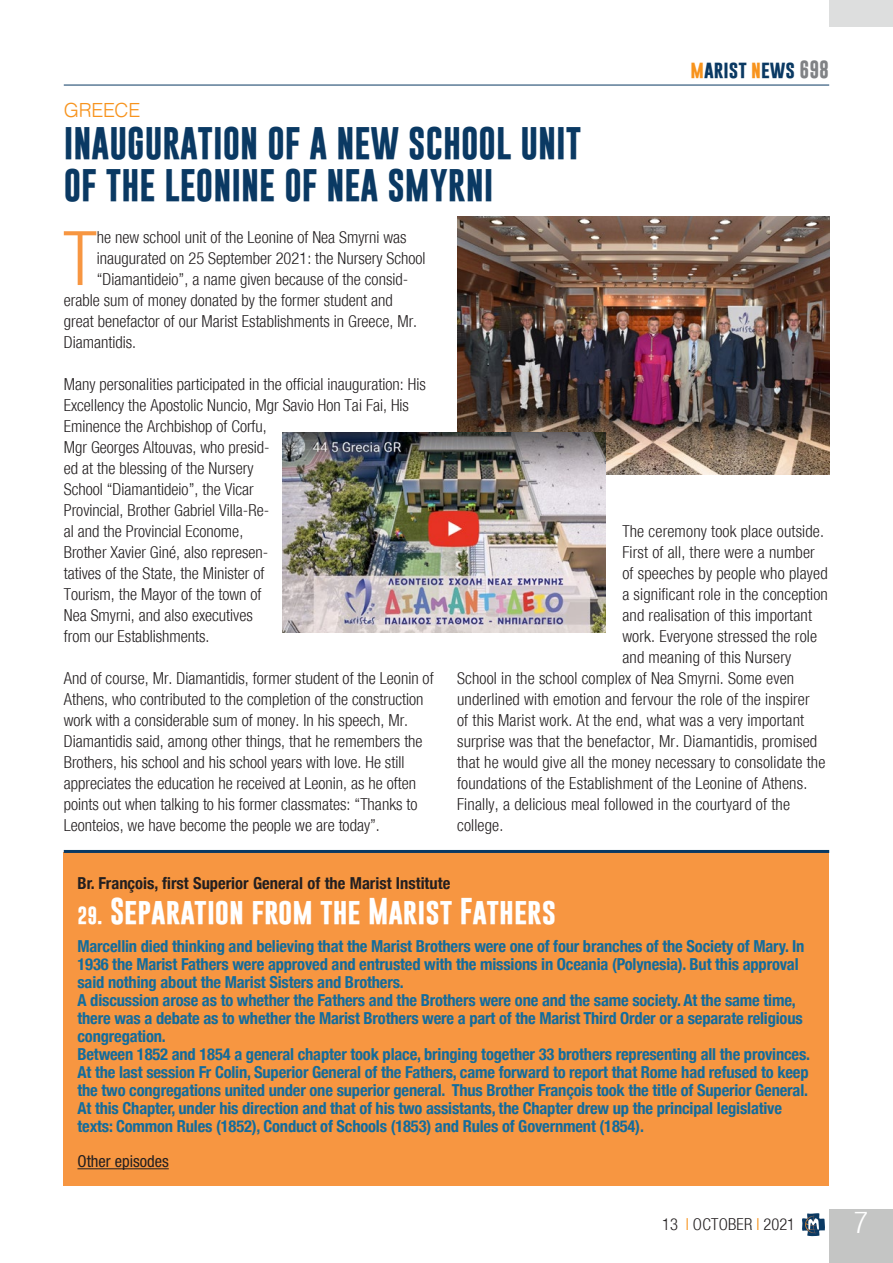
<style>
.page{position:relative;width:893px;height:1263px;background:#fff}
.page>*{position:absolute;margin:0;border:0;box-sizing:border-box;transform-origin:0 0}
.Testo_sinEspacio{font:300 condensed 75.3px "Helvetica Neue";color:#f79641}
.Titolo{font:700 33px "Gobold";color:#0a3963}
.t1{font:300 condensed 30px "Helvetica Neue";color:#fff}
.Titolo-2{font:700 27px "Gobold";color:#fff}
.sommario{font:300 19.5px "Helvetica";letter-spacing:-.015em;color:#f7931d}
.t2{font:700 18px "Gobold";color:#0a3963}
.Testo_sinEspacio-2{font:300 condensed 16.5px/21px "Helvetica Neue";color:#231f20}
.Testo_sinEspacio-3{font:700 condensed 16.5px/18px "Helvetica Neue";letter-spacing:-.01em;color:#136c9c}
.Titolo-3{font:700 condensed 16.5px "Helvetica Neue";color:#231f20}
.Testo_sinEspacio-4{font:condensed 16.5px "Helvetica Neue";color:#231f20}
.s1{color:#f7931d}
.s2{color:#808285}
.s3{font-size:18px}
</style>
<div class="page">
<div style="left:829px;top:1209px;width:64px;height:54px;background:#c4c5c4"></div>
<hr style="left:64px;top:85px;width:765px;height:1px;background:#0a3963">
<svg style="left:802px;top:1213px;width:23px;height:23px"></svg>
<div style="left:829px;top:0;width:64px;height:27px;background:#dddede"></div>
<div style="left:64px;top:852px;width:765px;height:334px;background:#f79641"></div>
<hr style="left:77px;top:1168px;width:92px;height:1px;background:#231f20">
<hr style="left:64px;top:850px;width:765px;height:3px;background:#0a3963">
<img style="left:457px;top:217px;width:372px;height:257px">
<img style="left:283px;top:432px;width:322px;height:200px">
<p class="sommario" style="left:64px;top:93px;width:78px">GREECE</p>
<p class="Titolo" style="left:64px;top:122px;width:519px">INAUGURATION OF A NEW SCHOOL UNIT</p>
<p class="Titolo" style="left:64px;top:164px;width:431px">OF THE LEONINE OF NEA SMYRNI</p>
<p class="t2" style="left:691px;top:57px;width:140px"><span class="s1">m</span>arist <span class="s1">n</span>ews <span class="s2">698</span></p>
<p class="Testo_sinEspacio" style="left:63px;top:215px;width:35px">T</p>
<p class="Testo_sinEspacio-2" style="left:97px;top:227px;width:311px">he new school unit of the Leonine of Nea Smyrni was</p>
<p class="Testo_sinEspacio-2" style="left:97px;top:248px;width:330px">inaugurated on 25 September 2021: the Nursery School</p>
<p class="Testo_sinEspacio-2" style="left:97px;top:269px;width:313px">“Diamantideio”, a name given because of the consid-</p>
<p class="Testo_sinEspacio-2" style="left:64px;top:290px;width:330px">erable sum of money donated by the former student and</p>
<p class="Testo_sinEspacio-2" style="left:64px;top:311px;width:355px">great benefactor of our Marist Establishments in Greece, Mr.</p>
<p class="Testo_sinEspacio-2" style="left:64px;top:332px;width:74px">Diamantidis.</p>
<p class="Testo_sinEspacio-2" style="left:64px;top:374px;width:364px">Many personalities participated in the official inauguration: His Excellency the Apostolic Nuncio, Mgr Savio Hon Tai Fai, His Eminence the Archbishop of Corfu,<br>Mgr Georges Altouvas, who presid-<br>ed at the blessing of the Nursery<br>School “Diamantideio”, the Vicar<br>Provincial, Brother Gabriel Villa-Re-<br>al and the Provincial Econome,<br>Brother Xavier Giné, also represen-<br>tatives of the State, the Minister of<br>Tourism, the Mayor of the town of<br>Nea Smyrni, and also executives<br>from our Establishments.</p>
<p class="Testo_sinEspacio-2" style="left:64px;top:668px;width:371px">And of course, Mr. Diamantidis, former student of the Leonin of Athens, who contributed to the completion of the construction work with a considerable sum of money. In his speech, Mr.<br>Diamantidis said, among other things, that he remembers the Brothers, his school and his school years with love. He still appreciates the education he received at Leonin, as he often points out when talking to his former classmates: “Thanks to Leonteios, we have become the people we are today”.</p>
<p class="Testo_sinEspacio-2" style="left:622px;top:521px;width:203px">The ceremony took place outside.</p>
<p class="Testo_sinEspacio-2" style="left:622px;top:542px;width:194px">First of all, there were a number</p>
<p class="Testo_sinEspacio-2" style="left:622px;top:563px;width:207px">of speeches by people who played</p>
<p class="Testo_sinEspacio-2" style="left:622px;top:584px;width:207px">a significant role in the conception</p>
<p class="Testo_sinEspacio-2" style="left:622px;top:605px;width:191px">and realisation of this important</p>
<p class="Testo_sinEspacio-2" style="left:622px;top:626px;width:196px">work. Everyone stressed the role</p>
<p class="Testo_sinEspacio-2" style="left:622px;top:647px;width:170px">and meaning of this Nursery</p>
<p class="Testo_sinEspacio-2" style="left:457px;top:668px;width:339px">School in the school complex of Nea Smyrni. Some even</p>
<p class="Testo_sinEspacio-2" style="left:457px;top:689px;width:354px">underlined with emotion and fervour the role of the inspirer</p>
<p class="Testo_sinEspacio-2" style="left:457px;top:710px;width:349px">of this Marist work. At the end, what was a very important</p>
<p class="Testo_sinEspacio-2" style="left:457px;top:731px;width:362px">surprise was that the benefactor, Mr. Diamantidis, promised</p>
<p class="Testo_sinEspacio-2" style="left:457px;top:752px;width:370px">that he would give all the money necessary to consolidate the</p>
<p class="Testo_sinEspacio-2" style="left:457px;top:773px;width:352px">foundations of the Establishment of the Leonine of Athens.</p>
<p class="Testo_sinEspacio-2" style="left:457px;top:794px;width:334px">Finally, a delicious meal followed in the courtyard of the</p>
<p class="Testo_sinEspacio-2" style="left:457px;top:815px;width:48px">college.</p>
<p class="Titolo-3" style="left:77px;top:869px;width:374px">Br. François, first Superior General of the Marist Institute</p>
<p class="Titolo-2" style="left:77px;top:894px;width:480px"><span class="s3">29.</span> Separation from the Marist Fathers</p>
<p class="Testo_sinEspacio-3" style="left:77px;top:936px;width:728px">Marcellin died thinking and believing that the Marist Brothers were one of four branches of the Society of Mary. In<br>1936 the Marist Fathers were approved and entrusted with the missions in Oceania (Polynesia). But this approval said nothing about the Marist Sisters and Brothers.</p>
<p class="Testo_sinEspacio-3" style="left:77px;top:990px;width:727px">A discussion arose as to whether the Fathers and the Brothers were one and the same society. At the same time, there was a debate as to whether the Marist Brothers were a part of the Marist Third Order or a separate religious congregation.</p>
<p class="Testo_sinEspacio-3" style="left:77px;top:1044px;width:734px;text-align:justify">Between 1852 and 1854 a general chapter took place, bringing together 33 brothers representing all the provinces.<br>At the last session Fr Colin, Superior General of the Fathers, came forward to report that Rome had refused to keep the two congregations united under one superior general. Thus Brother François took the title of Superior General.</p>
<p class="Testo_sinEspacio-3" style="left:77px;top:1098px;width:706px">At this Chapter, under his direction and that of his two assistants, the Chapter drew up the principal legislative texts: Common Rules (1852), Conduct of Schools (1853) and Rules of Government (1854).</p>
<p class="Testo_sinEspacio-4" style="left:77px;top:1152px;width:93px">Other episodes</p>
<p class="Testo_sinEspacio-2" style="left:662px;top:1214px;width:135px">13 <span class="s1">I</span> OCTOBER <span class="s1">I</span> 2021</p>
<h3 class="t1" style="left:854px;top:1205px;width:16px">7</h3>
</div>
